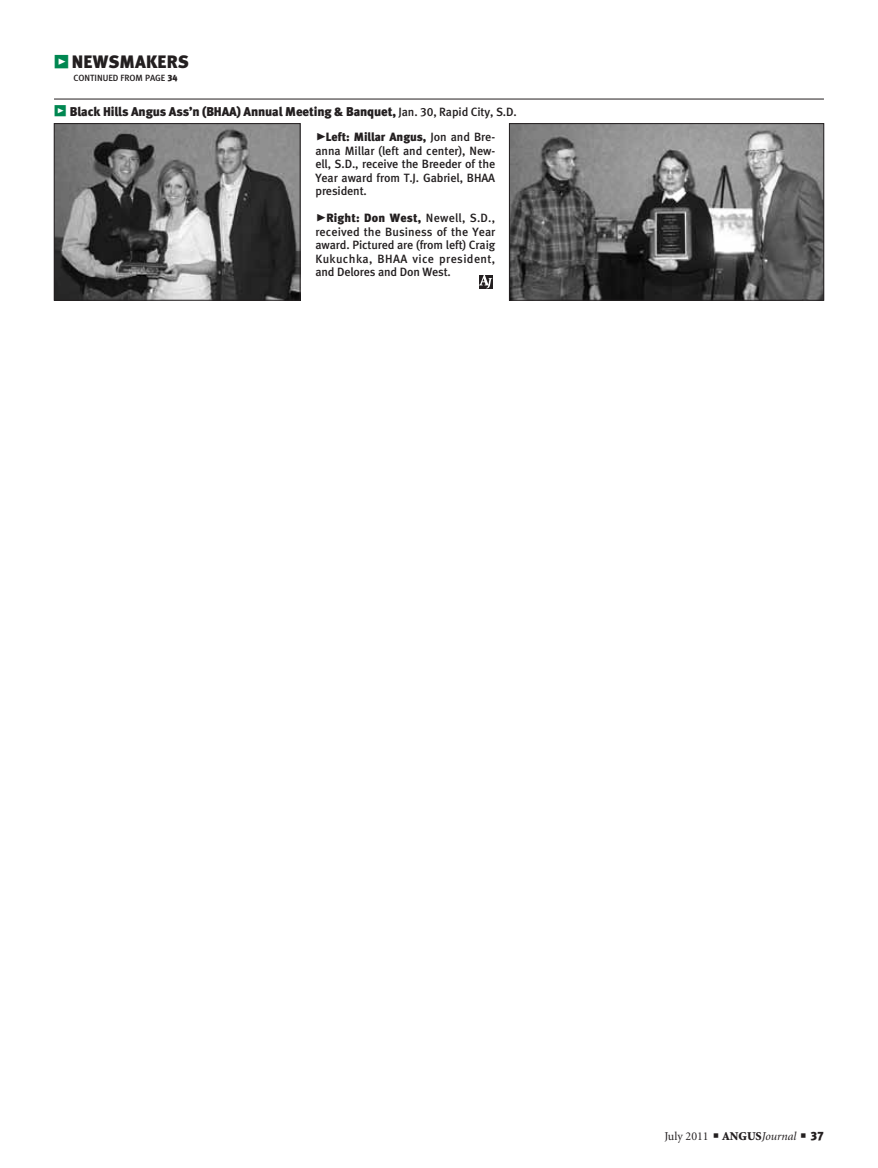
<style>
.page{position:relative;width:878px;height:1168px;background:#fff}
.page>*{position:absolute;margin:0;border:0;box-sizing:border-box;transform-origin:0 0}
.t1{font:18px "Meta Black LF";letter-spacing:.01em;color:#231f20}
.cutlines{font:12.75px "Meta Black LF";letter-spacing:-.01em;color:#231f20}
.cutlines-2{font:12px/13.5px "Meta Medium LF";letter-spacing:-.01em;color:#231f20;text-align:justify}
.t2{font:12px "Minion";color:#231f20}
.t3{font:9px "Meta Medium LF";color:#231f20}
.s1{font-family:"Meta Black Expert";color:#008751}
.s2{font-family:"Meta Black LF"}
.s3{font-family:"Meta Black Caps Expert";font-size:15px;color:#008751}
.s4{font-family:"Meta Medium LF";font-size:12px}
.s5{font-family:"Meta Black Caps Expert";font-size:21px}
.s6{font-weight:900}
.s7{font-style:italic}
</style>
<div class="page">
<hr style="left:54px;top:99px;width:770px;height:1px;background:#231f20">
<img style="left:56px;top:125px;width:242px;height:173px">
<div style="left:54px;top:123px;width:246px;height:177px;border:1px solid #231f20"></div>
<img style="left:511px;top:125px;width:311px;height:173px">
<div style="left:509px;top:123px;width:315px;height:177px;border:1px solid #231f20"></div>
<svg style="left:479px;top:275px;width:14px;height:14px"></svg>
<svg style="left:479px;top:275px;width:13px;height:13px"></svg>
<p class="t1" style="left:54px;top:51px;width:136px"><span class="s1">z</span> NEWSMAKERS</p>
<p class="t3" style="left:73px;top:73px;width:106px">CONTINUED FROM PAGE <span class="s2">34</span></p>
<p class="cutlines" style="left:54px;top:104px;width:464px"><span class="s3">z</span> Black Hills Angus Ass’n (BHAA) Annual Meeting &amp; Banquet, <span class="s4">Jan. 30, Rapid City, S.D.</span></p>
<p class="cutlines-2" style="left:315px;top:130px;width:181px"><span class="s5">@</span><span class="s2">Left: Millar Angus,</span> Jon and Bre&shy;anna Millar (left and center), New&shy;ell, S.D., receive the Breeder of the Year award from T.J. Gabriel, BHAA president.</p>
<p class="cutlines-2" style="left:315px;top:211px;width:181px"><span class="s5">@</span><span class="s2">Right: Don West,</span> Newell, S.D., received the Business of the Year award. Pictured are (from left) Craig Kukuchka, BHAA vice president, and Delores and Don West.</p>
<p class="t2" style="left:664px;top:1130px;width:161px">July 2011 ■ <span class="s6">ANGUS</span><span class="s7">Journal</span> ■ <span class="s2">37</span></p>
</div>
